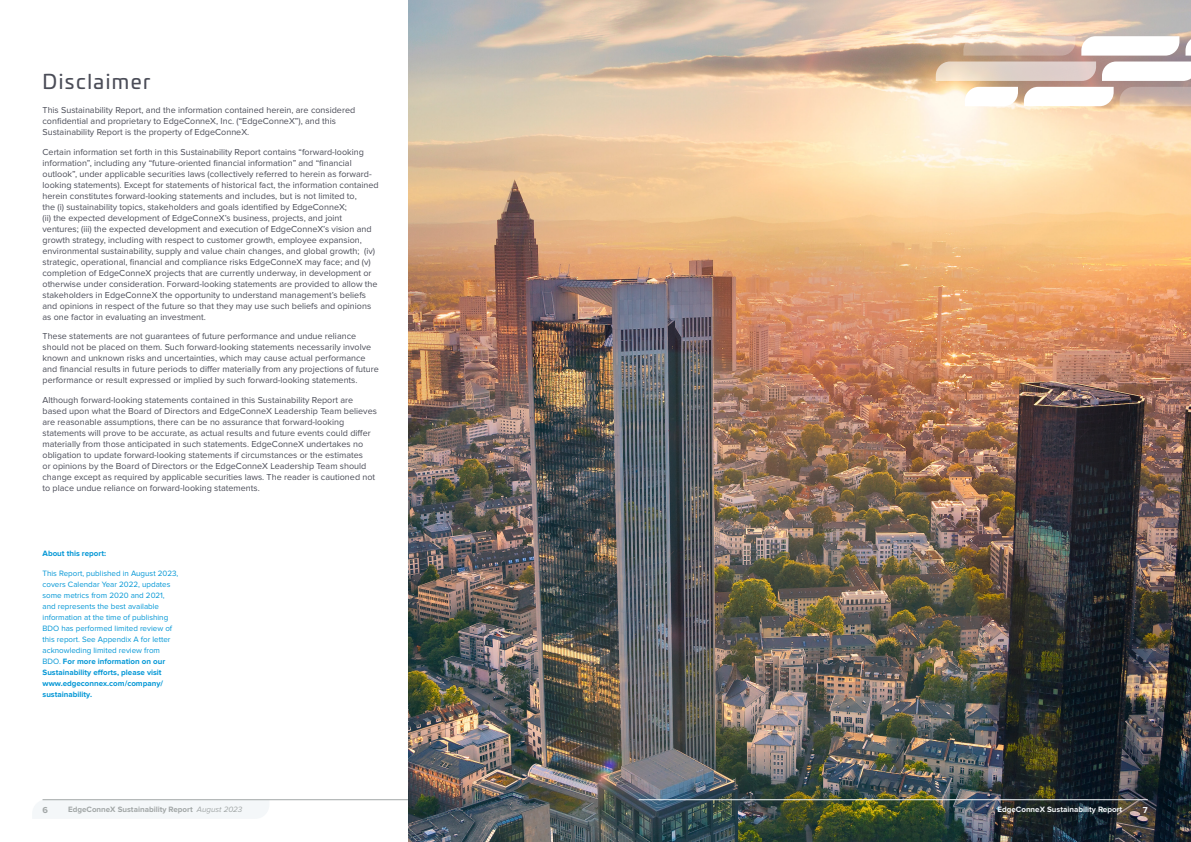
<style>
.page{position:relative;width:1191px;height:842px;background:#fff}
.page>*{position:absolute;margin:0;border:0;box-sizing:border-box;transform-origin:0 0}
.t1{font:20px "Univia Pro";letter-spacing:.075em;color:#4b4d58}
.t2{font:9px/11px "Proxima Nova";color:#4b4d58}
.t3{font:700 9px "Proxima Nova";color:#a2a7a7}
.t4{font:700 9px "Proxima Nova";color:#f4f7f9}
.t5{font:8px/11px "Proxima Nova";color:#0698d6}
.t6{font:700 8px "Proxima Nova";color:#a2a7a7}
.t7{font:700 8px "Proxima Nova";color:#f4f7f9}
.t8{font:700 8px "Proxima Nova";color:#0698d6}
.s1{font-weight:700}
.s2{font-weight:400;font-style:italic}
</style>
<div class="page">
<div style="left:33px;top:799px;width:236px;height:19px;background:#f4f7f9"></div>
<hr style="left:43px;top:799px;width:508px;height:1px;background:#a2a7a7">
<img style="left:408px;top:0;width:783px;height:842px">
<hr style="left:639px;top:799px;width:508px;height:1px;background:#f4f7f9">
<svg style="left:1081px;top:36px;width:98px;height:20px"></svg>
<svg style="left:1185px;top:36px;width:6px;height:20px"></svg>
<svg style="left:963px;top:36px;width:112px;height:20px;background:#dcc4b2"></svg>
<svg style="left:935px;top:62px;width:161px;height:19px;background:#e2d1c6"></svg>
<svg style="left:1102px;top:62px;width:89px;height:19px"></svg>
<svg style="left:1024px;top:87px;width:89px;height:19px"></svg>
<svg style="left:1119px;top:87px;width:72px;height:19px"></svg>
<svg style="left:964px;top:87px;width:54px;height:19px"></svg>
<h1 class="t1" style="left:43px;top:67px;width:109px">Disclaimer</h1>
<p class="t2" style="left:43px;top:105px;width:314px">This Sustainability Report, and the information contained herein, are considered confidential and proprietary to EdgeConneX, Inc. (“EdgeConneX”), and this<br>Sustainability Report is the property of EdgeConneX.</p>
<p class="t2" style="left:43px;top:147px;width:338px">Certain information set forth in this Sustainability Report contains “forward-looking information”, including any “future-oriented financial information” and “financial outlook”, under applicable securities laws (collectively referred to herein as forward&shy;looking statements). Except for statements of historical fact, the information contained herein constitutes forward-looking statements and includes, but is not limited to,<br>the (i) sustainability topics, stakeholders and goals identified by EdgeConneX;<br>(ii) the expected development of EdgeConneX’s business, projects, and joint ventures; (iii) the expected development and execution of EdgeConneX’s vision and growth strategy, including with respect to customer growth, employee expansion, environmental sustainability, supply and value chain changes, and global growth; (iv) strategic, operational, financial and compliance risks EdgeConneX may face; and (v) completion of EdgeConneX projects that are currently underway, in development or otherwise under consideration. Forward-looking statements are provided to allow the stakeholders in EdgeConneX the opportunity to understand management’s beliefs and opinions in respect of the future so that they may use such beliefs and opinions as one factor in evaluating an investment.</p>
<p class="t2" style="left:43px;top:331px;width:338px">These statements are not guarantees of future performance and undue reliance should not be placed on them. Such forward-looking statements necessarily involve known and unknown risks and uncertainties, which may cause actual performance and financial results in future periods to differ materially from any projections of future performance or result expressed or implied by such forward-looking statements.</p>
<p class="t2" style="left:43px;top:395px;width:336px">Although forward-looking statements contained in this Sustainability Report are based upon what the Board of Directors and EdgeConneX Leadership Team believes are reasonable assumptions, there can be no assurance that forward-looking statements will prove to be accurate, as actual results and future events could differ materially from those anticipated in such statements. EdgeConneX undertakes no obligation to update forward-looking statements if circumstances or the estimates<br>or opinions by the Board of Directors or the EdgeConneX Leadership Team should change except as required by applicable securities laws. The reader is cautioned not to place undue reliance on forward-looking statements.</p>
<p class="t8" style="left:43px;top:550px;width:65px">About this report:</p>
<p class="t5" style="left:43px;top:568px;width:137px">This Report, published in August 2023, covers Calendar Year 2022, updates some metrics from 2020 and 2021, and represents the best available information at the time of publishing BDO has performed limited review of this report. See Appendix A for letter acknowleding limited review from BDO. <span class="s1">For more information on our Sustainability efforts, please visit www.edgeconnex.com/company/ sustainability.</span></p>
<p class="t3" style="left:43px;top:805px;width:7px">6</p>
<p class="t6" style="left:68px;top:806px;width:176px">EdgeConneX Sustainability Report <span class="s2">August 2023</span></p>
<p class="t7" style="left:997px;top:806px;width:126px">EdgeConneX Sustainability Report</p>
<p class="t4" style="left:1142px;top:805px;width:6px">7</p>
</div>
